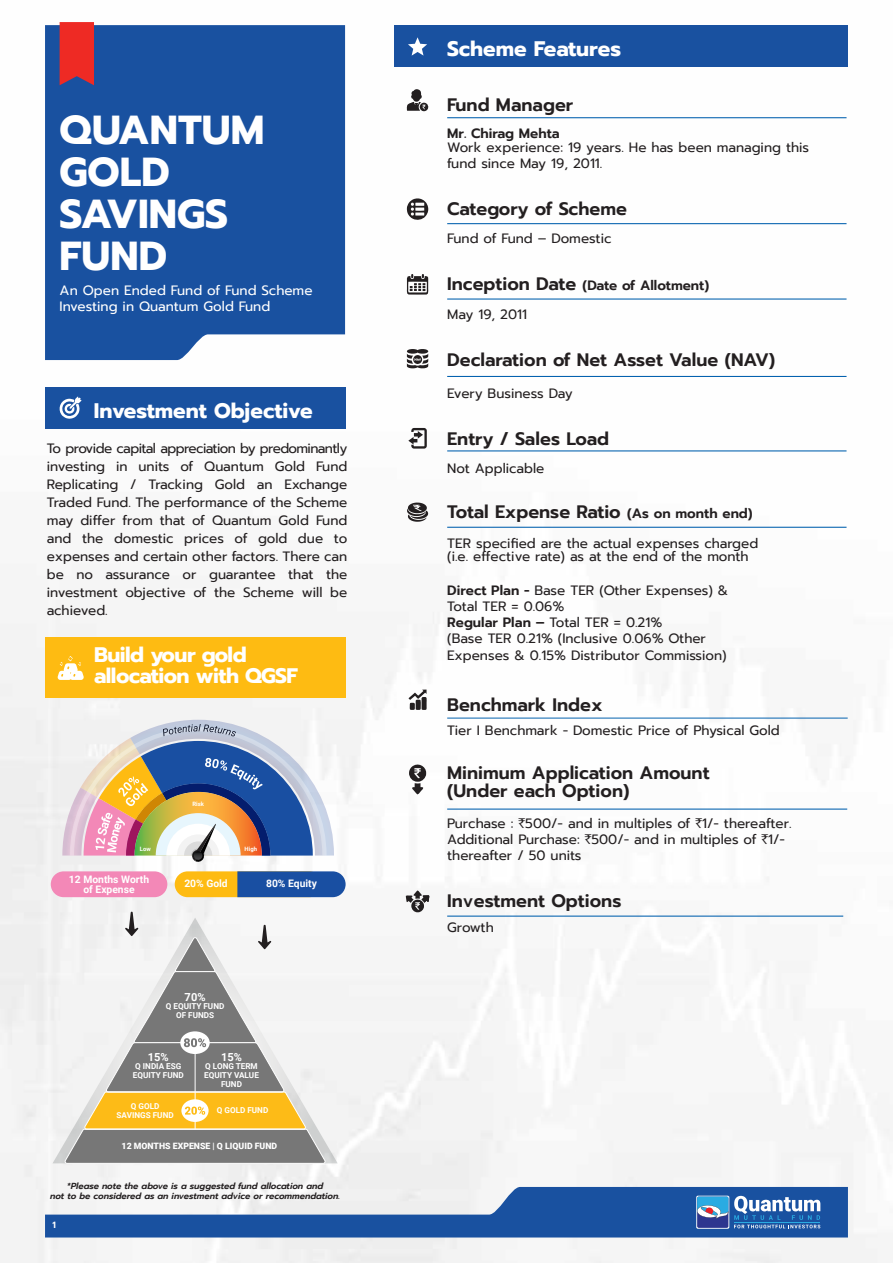
<style>
.page{position:relative;width:893px;height:1263px;background:#fff}
.page>*{position:absolute;margin:0;border:0;box-sizing:border-box;transform-origin:0 0}
.t1{font:700 40.35px/42px "Prompt";color:#fff}
.t2{font:700 21px "Prompt";color:#fff}
.t3{font:700 21px/21px "Prompt";letter-spacing:-.025em;color:#fff}
.t4{font:600 18px/17.4px "Prompt";color:#231f20}
.t5{font:13.5px/18px "Prompt";color:#231f20}
.t6{font:600 13.5px/28.8px "Prompt";color:#231f20}
.t7{font:13.5px/16.2px "Prompt";color:#fff}
.t8{font:700 11.1px "Roboto";color:#fff}
.t9{font:700 10.35px/9.8px "Roboto";color:#fff;text-align:center}
.t10{font:600 9px "Prompt";color:#fff}
.t11{font:italic 600 8.7px/10.5px "Prompt";color:#231f20;text-align:center}
.t12{font:900 8.7px "Roboto";color:#fff}
.t13{font:700 8.1px/8.7px "Roboto";color:#fff;text-align:center}
.t14{font:700 6px "Roboto";color:#fff}
.s1{font-size:18px}
.s2{font-weight:400}
.s3{font-size:13.5px}
.s4{font-weight:600}
.s5{font-family:"Rupee Foradian"}
</style>
<div class="page">
<img style="left:0;top:22px;width:890px;height:1241px">
<div style="left:394px;top:26px;width:454px;height:41px;background:#1951a0"></div>
<svg style="left:407px;top:89px;width:23px;height:22px"></svg>
<hr style="left:447px;top:117px;width:399px;height:1px;background:#0562af">
<svg style="left:407px;top:198px;width:21px;height:23px"></svg>
<hr style="left:447px;top:223px;width:399px;height:1px;background:#0562af">
<svg style="left:406px;top:274px;width:23px;height:21px"></svg>
<hr style="left:447px;top:298px;width:399px;height:2px;background:#0562af">
<svg style="left:407px;top:349px;width:21px;height:19px"></svg>
<hr style="left:447px;top:376px;width:399px;height:1px;background:#0562af">
<svg style="left:408px;top:428px;width:19px;height:21px"></svg>
<hr style="left:447px;top:450px;width:399px;height:1px;background:#0562af">
<svg style="left:407px;top:502px;width:21px;height:20px"></svg>
<hr style="left:447px;top:527px;width:399px;height:1px;background:#0562af">
<svg style="left:408px;top:37px;width:19px;height:19px"></svg>
<svg style="left:408px;top:689px;width:19px;height:21px"></svg>
<hr style="left:447px;top:718px;width:401px;height:1px;background:#0562af">
<svg style="left:409px;top:761px;width:17px;height:35px"></svg>
<hr style="left:447px;top:808px;width:400px;height:2px;background:#0562af">
<div style="left:45px;top:387px;width:300px;height:41px;background:#1951a0"></div>
<svg style="left:59px;top:396px;width:23px;height:23px"></svg>
<hr style="left:447px;top:915px;width:396px;height:2px;background:#0562af">
<svg style="left:405px;top:889px;width:25px;height:23px"></svg>
<div style="left:45px;top:25px;width:300px;height:335px;background:#1951a0"></div>
<svg style="left:60px;top:22px;width:34px;height:63px;background:#df2c2c"></svg>
<svg style="left:45px;top:1187px;width:803px;height:50px"></svg>
<div style="left:45px;top:637px;width:300px;height:60px;background:#febb12"></div>
<div style="left:53px;top:917px;width:285px;height:246px;background:#f3f3f3"></div>
<div style="left:51px;top:871px;width:116px;height:26px;background:#f388b7;border-radius:13px"></div>
<div style="left:175px;top:871px;width:147px;height:26px;background:#febb12;border-radius:13px"></div>
<svg style="left:237px;top:871px;width:109px;height:26px;background:#2356a3"></svg>
<svg style="left:62px;top:720px;width:272px;height:143px"></svg>
<svg style="left:57px;top:656px;width:27px;height:24px"></svg>
<svg style="left:65px;top:912px;width:261px;height:252px"></svg>
<h1 class="t1" style="left:60px;top:108px;width:206px">QUANTUM<br>GOLD<br>SAVINGS<br>FUND</h1>
<p class="t7" style="left:60px;top:282px;width:254px">An Open Ended Fund of Fund Scheme<br>Investing in Quantum Gold Fund</p>
<h2 class="t2" style="left:94px;top:395px;width:220px">Investment Objective</h2>
<p class="t5" style="left:47px;top:439px;width:302px;text-align:justify">To provide capital appreciation by predominantly investing in units of Quantum Gold Fund Replicating / Tracking Gold an Exchange Traded Fund. The performance of the Scheme may differ from that of Quantum Gold Fund and the domestic prices of gold due to expenses and certain other factors. There can be no assurance or guarantee that the investment objective of the Scheme will be achieved.</p>
<h2 class="t3" style="left:94px;top:644px;width:206px">Build your gold allocation with QGSF</h2>
<p class="t14" style="left:192px;top:800px;width:13px">Risk</p>
<p class="t14" style="left:140px;top:845px;width:12px">Low</p>
<p class="t14" style="left:245px;top:845px;width:14px">High</p>
<p class="t9" style="left:69px;top:874px;width:82px">12 Months Worth of Expense</p>
<p class="t9" style="left:184px;top:878px;width:45px">20% Gold</p>
<p class="t9" style="left:266px;top:878px;width:52px">80% Equity</p>
<p class="t8" style="left:185px;top:989px;width:22px">70%</p>
<p class="t13" style="left:166px;top:1001px;width:60px">Q EQUITY FUND<br>OF FUNDS</p>
<p class="t8" style="left:148px;top:1049px;width:22px">15%</p>
<p class="t8" style="left:221px;top:1049px;width:22px">15%</p>
<p class="t13" style="left:204px;top:1062px;width:56px">Q LONG TERM<br>EQUITY VALUE<br>FUND</p>
<p class="t13" style="left:133px;top:1062px;width:52px;text-align:left">Q INDIA ESG<br>EQUITY FUND</p>
<p class="t13" style="left:117px;top:1101px;width:59px">Q GOLD<br>SAVINGS FUND</p>
<p class="t12" style="left:122px;top:1140px;width:157px">12 MONTHS EXPENSE | Q LIQUID FUND</p>
<p class="t13" style="left:217px;top:1106px;width:53px">Q GOLD FUND</p>
<p class="t11" style="left:50px;top:1180px;width:291px">*Please note the above is a suggested fund allocation and<br>not to be considered as an investment advice or recommendation.</p>
<p class="t10" style="left:53px;top:1218px;width:5px">1</p>
<h2 class="t2" style="left:447px;top:32px;width:176px">Scheme Features</h2>
<h3 class="t4" style="left:447px;top:96px;width:128px">Fund Manager</h3>
<p class="t6" style="left:447px;top:119px;width:114px">Mr. Chirag Mehta</p>
<p class="t5" style="left:447px;top:139px;width:363px;line-height:16.2px">Work experience: 19 years. He has been managing this fund since May 19, 2011.</p>
<h3 class="t4" style="left:447px;top:200px;width:181px">Category of Scheme</h3>
<p class="t5" style="left:447px;top:230px;width:166px">Fund of Fund – Domestic</p>
<p class="t6" style="left:447px;top:271px;width:264px"><span class="s1">Inception Date</span> (Date of Allotment)<br><span class="s2">May 19, 2011</span></p>
<h3 class="t4" style="left:447px;top:351px;width:329px">Declaration of Net Asset Value (NAV)</h3>
<p class="t5" style="left:447px;top:384px;width:127px">Every Business Day</p>
<h3 class="t4" style="left:447px;top:430px;width:163px">Entry / Sales Load</h3>
<p class="t5" style="left:447px;top:459px;width:99px">Not Applicable</p>
<h3 class="t4" style="left:447px;top:503px;width:307px">Total Expense Ratio <span class="s3">(As on month end)</span></h3>
<p class="t5" style="left:447px;top:536px;width:313px;line-height:13.5px">TER specified are the actual expenses charged (i.e. effective rate) as at the end of the month</p>
<p class="t5" style="left:447px;top:582px;width:283px;line-height:16.2px"><span class="s4">Direct Plan -</span> Base TER (Other Expenses) &amp; Total TER = 0.06%<br><span class="s4">Regular Plan –</span> Total TER = 0.21%<br>(Base TER 0.21% (Inclusive 0.06% Other Expenses &amp; 0.15% Distributor Commission)</p>
<h3 class="t4" style="left:447px;top:696px;width:157px">Benchmark Index</h3>
<p class="t5" style="left:447px;top:721px;width:334px">Tier I Benchmark - Domestic Price of Physical Gold</p>
<h3 class="t4" style="left:447px;top:764px;width:264px">Minimum Application Amount (Under each Option)</h3>
<p class="t5" style="left:447px;top:815px;width:346px;line-height:16.2px">Purchase : <span class="s5">`</span>500/- and in multiples of <span class="s5">`</span>1/- thereafter.<br>Additional Purchase: <span class="s5">`</span>500/- and in multiples of <span class="s5">`</span>1/- thereafter / 50 units</p>
<h3 class="t4" style="left:447px;top:892px;width:176px">Investment Options</h3>
<p class="t5" style="left:447px;top:918px;width:48px">Growth</p>
</div>
